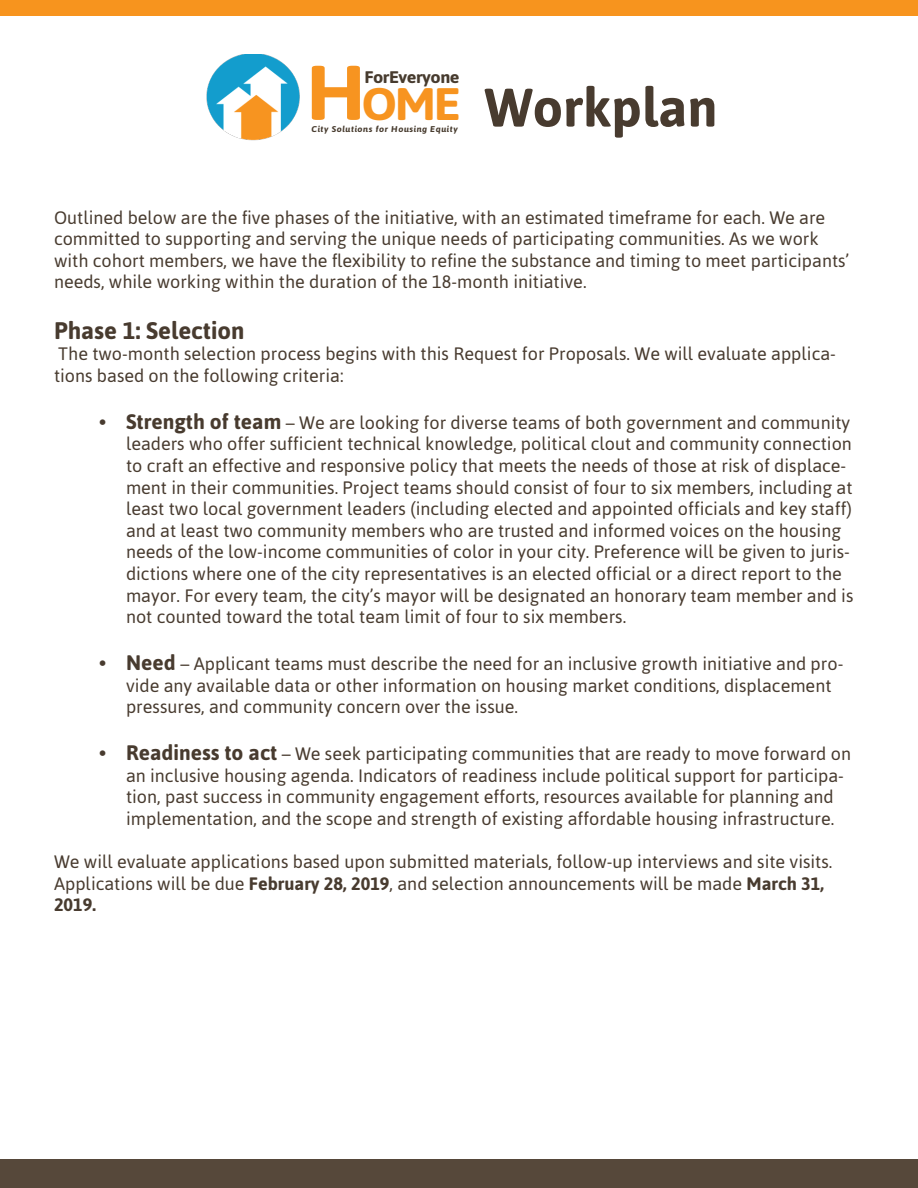
<style>
.page{position:relative;width:918px;height:1188px;background:#fff}
.page>*{position:absolute;margin:0;border:0;box-sizing:border-box;transform-origin:0 0}
.t1{font:700 54px "Asap";color:#483b2f}
.t2{font:700 45.45px "Asap";color:#f79420;scale:1.08 1}
.t3{font:700 24px "Asap";color:#483b2f}
.t4{font:18px/21.6px "Asap";color:#483b2f}
.t5{font:700 16.8px "Asap";letter-spacing:-.025em;color:#473b2e;scale:1.08 1}
.t6{font:italic 700 8.4px "Asap";letter-spacing:.055em;color:#473b2e;scale:1.08 1}
.s1{font-size:76.95px}
.s2{font-weight:700;font-size:21px}
.s3{font-weight:700}
</style>
<div class="page">
<img style="left:206px;top:54px;width:94px;height:87px">
<div style="left:0;top:1160px;width:918px;height:28px;background:#56483a"></div>
<div style="left:0;top:0;width:918px;height:15px;background:#f7941e"></div>
<p class="t2" style="left:305px;top:73px;width:146px"><span class="s1">H</span>OME</p>
<p class="t5" style="left:364px;top:66px;width:90px">ForEveryone</p>
<p class="t6" style="left:312px;top:123px;width:137px">City Solutions for Housing Equity</p>
<p class="t1" style="left:485px;top:71px;width:234px">Workplan</p>
<p class="t4" style="left:54px;top:206px;width:797px">Outlined below are the five phases of the initiative, with an estimated timeframe for each. We are committed to supporting and serving the unique needs of participating communities. As we work with cohort members, we have the flexibility to refine the substance and timing to meet participants’ needs, while working within the duration of the 18-month initiative.</p>
<p class="t3" style="left:54px;top:314px;width:192px">Phase 1: Selection</p>
<p class="t4" style="left:54px;top:343px;width:784px">The two-month selection process begins with this Request for Proposals. We will evaluate applica&shy;tions based on the following criteria:</p>
<p class="t4" style="left:126px;top:411px;width:729px;text-indent:-27px"><span class="s2">• Strength of team</span> – We are looking for diverse teams of both government and community leaders who offer sufficient technical knowledge, political clout and community connection to craft an effective and responsive policy that meets the needs of those at risk of displace&shy;ment in their communities. Project teams should consist of four to six members, including at least two local government leaders (including elected and appointed officials and key staff) and at least two community members who are trusted and informed voices on the housing needs of the low-income communities of color in your city. Preference will be given to juris&shy;dictions where one of the city representatives is an elected official or a direct report to the mayor. For every team, the city’s mayor will be designated an honorary team member and is not counted toward the total team limit of four to six members.</p>
<p class="t4" style="left:126px;top:652px;width:719px;text-indent:-27px"><span class="s2">• Need</span> – Applicant teams must describe the need for an inclusive growth initiative and pro&shy;vide any available data or other information on housing market conditions, displacement pressures, and community concern over the issue.</p>
<p class="t4" style="left:126px;top:742px;width:727px;text-indent:-27px"><span class="s2">• Readiness to act</span> – We seek participating communities that are ready to move forward on an inclusive housing agenda. Indicators of readiness include political support for participa&shy;tion, past success in community engagement efforts, resources available for planning and implementation, and the scope and strength of existing affordable housing infrastructure.</p>
<p class="t4" style="left:54px;top:850px;width:780px">We will evaluate applications based upon submitted materials, follow-up interviews and site visits.<br>Applications will be due <span class="s3">February 28, 2019</span>, and selection announcements will be made <span class="s3">March 31,<br>2019.</span></p>
</div>
